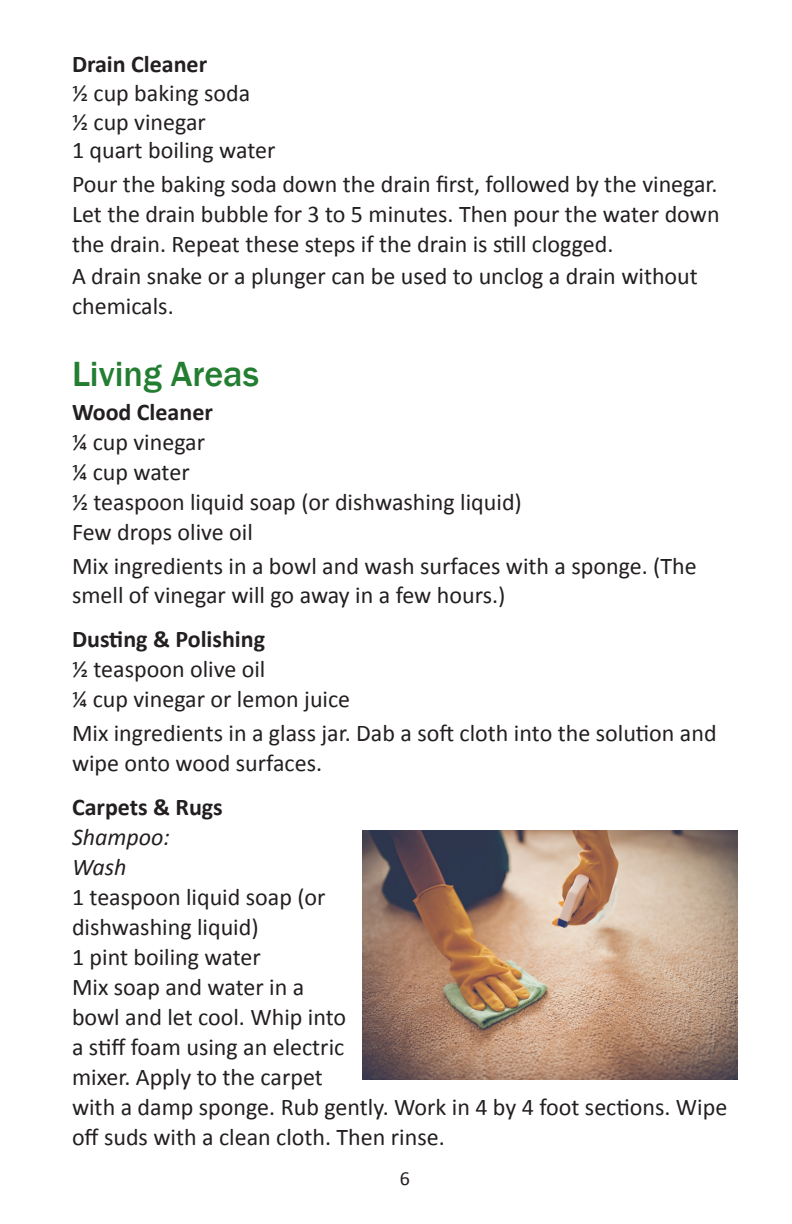
<style>
.page{position:relative;width:792px;height:1224px;background:#fff}
.page>*{position:absolute;margin:0;border:0;box-sizing:border-box;transform-origin:0 0}
.t1{font:500 36px "Franklin Gothic";color:#237e32}
.t2{font:24px/30px "Calibri";color:#231f20}
.t3{font:700 24px "Calibri";color:#231f20}
.t4{font:italic 24px/30px "Calibri";color:#231f20}
.t5{font:20px "Calibri";color:#231f20}
</style>
<div class="page">
<img style="left:363px;top:831px;width:375px;height:248px">
<p class="t3" style="left:72px;top:49px;width:137px">Drain Cleaner</p>
<p class="t2" style="left:72px;top:79px;width:205px;line-height:28.8px">½ cup baking soda<br>½ cup vinegar<br>1 quart boiling water</p>
<p class="t2" style="left:72px;top:169px;width:649px">Pour the baking soda down the drain first, followed by the vinegar.<br>Let the drain bubble for 3 to 5 minutes. Then pour the water down the drain. Repeat these steps if the drain is still clogged.<br>A drain snake or a plunger can be used to unclog a drain without chemicals.</p>
<h1 class="t1" style="left:72px;top:352px;width:189px">Living Areas</h1>
<p class="t3" style="left:72px;top:397px;width:142px">Wood Cleaner</p>
<p class="t2" style="left:72px;top:428px;width:451px">¼ cup vinegar<br>¼ cup water<br>½ teaspoon liquid soap (or dishwashing liquid)<br>Few drops olive oil</p>
<p class="t2" style="left:72px;top:552px;width:626px;line-height:28.8px">Mix ingredients in a bowl and wash surfaces with a sponge. (The smell of vinegar will go away in a few hours.)</p>
<p class="t3" style="left:72px;top:624px;width:195px">Dusting &amp; Polishing</p>
<p class="t2" style="left:72px;top:654px;width:280px">½ teaspoon olive oil<br>¼ cup vinegar or lemon juice</p>
<p class="t2" style="left:72px;top:718px;width:646px">Mix ingredients in a glass jar. Dab a soft cloth into the solution and wipe onto wood surfaces.</p>
<p class="t3" style="left:72px;top:792px;width:152px">Carpets &amp; Rugs</p>
<p class="t4" style="left:72px;top:821px;width:99px">Shampoo:<br>Wash</p>
<p class="t2" style="left:72px;top:882px;width:657px">1 teaspoon liquid soap (or<br>dishwashing liquid)<br>1 pint boiling water<br>Mix soap and water in a<br>bowl and let cool. Whip into<br>a stiff foam using an electric<br>mixer. Apply to the carpet<br>with a damp sponge. Rub gently. Work in 4 by 4 foot sections. Wipe off suds with a clean cloth. Then rinse.</p>
<p class="t5" style="left:400px;top:1166px;width:12px">6</p>
</div>
